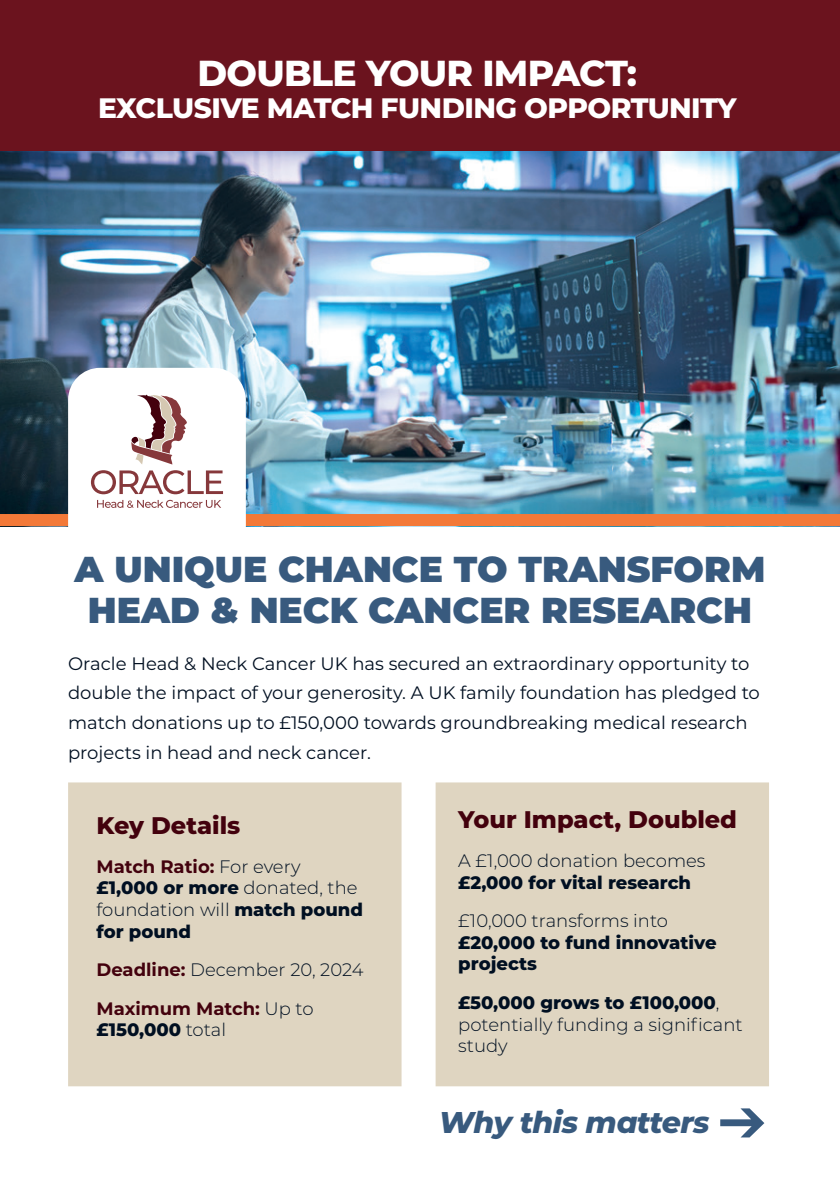
<style>
.page{position:relative;width:840px;height:1191px;background:#fff}
.page>*{position:absolute;margin:0;border:0;box-sizing:border-box;transform-origin:0 0}
.t1{font:900 36px/41px "Montserrat";color:#385a7e;text-align:center}
.t2{font:800 36px "Montserrat";letter-spacing:-.02em;color:#fff}
.t3{font:italic 800 30px "Montserrat";letter-spacing:-.02em;color:#385a7e}
.t4{font:800 28px "Montserrat";letter-spacing:-.02em;color:#fff}
.t5{font:800 24px "Montserrat";color:#43010d}
.t6{font:18px/29.6px "Montserrat";color:#000f21}
.t7{font:300 18px/21.6px "Montserrat";color:#000f21}
.t8{font:800 18px/21.6px "Montserrat";color:#000f21}
.t9{font:700 18px/38.6px "Montserrat";color:#43010d}
.s1{font-weight:700;color:#43010d}
.s2{font-weight:800}
.s3{font-weight:300;color:#000f21}
.s4{font-weight:300}
</style>
<div class="page">
<img style="left:0;top:151px;width:839px;height:363px">
<div style="left:0;top:0;width:839px;height:151px;background:#6b131e"></div>
<div style="left:68px;top:782px;width:700px;height:304px;background:#dfd5c1"></div>
<svg style="left:720px;top:1108px;width:44px;height:29px"></svg>
<div style="left:0;top:514px;width:839px;height:12px;background:#f37938"></div>
<svg style="left:68px;top:368px;width:178px;height:159px"></svg>
<h1 class="t2" style="left:197px;top:57px;width:441px">DOUBLE YOUR IMPACT:</h1>
<h3 class="t4" style="left:98px;top:96px;width:639px">EXCLUSIVE MATCH FUNDING OPPORTUNITY</h3>
<h1 class="t1" style="left:75px;top:552px;width:692px">A UNIQUE CHANCE TO TRANSFORM<br>HEAD &amp; NECK CANCER RESEARCH</h1>
<p class="t6" style="left:68px;top:650px;width:693px">Oracle Head &amp; Neck Cancer UK has secured an extraordinary opportunity to double the impact of your generosity. A UK family foundation has pledged to match donations up to £150,000 towards groundbreaking medical research projects in head and neck cancer.</p>
<h3 class="t5" style="left:96px;top:814px;width:145px">Key Details</h3>
<p class="t7" style="left:96px;top:857px;width:268px"><span class="s1">Match Ratio:</span> For every <span class="s2">£1,000 or more</span> donated, the foundation will <span class="s2">match pound for pound</span></p>
<p class="t9" style="left:96px;top:950px;width:268px">Deadline: <span class="s3">December 20, 2024<br></span>Maximum Match: <span class="s3">Up to</span></p>
<p class="t8" style="left:96px;top:1020px;width:131px">£150,000 <span class="s4">total</span></p>
<h3 class="t5" style="left:458px;top:809px;width:280px">Your Impact, Doubled</h3>
<p class="t7" style="left:458px;top:851px;width:248px">A £1,000 donation becomes</p>
<p class="t8" style="left:458px;top:872px;width:234px">£2,000 for vital research</p>
<p class="t7" style="left:458px;top:911px;width:211px">£10,000 transforms into</p>
<p class="t8" style="left:458px;top:932px;width:260px">£20,000 to fund innovative projects</p>
<p class="t7" style="left:458px;top:993px;width:286px"><span class="s2">£50,000 grows to £100,000</span>, potentially funding a significant study</p>
<h2 class="t3" style="left:438px;top:1108px;width:272px">Why this matters</h2>
</div>
